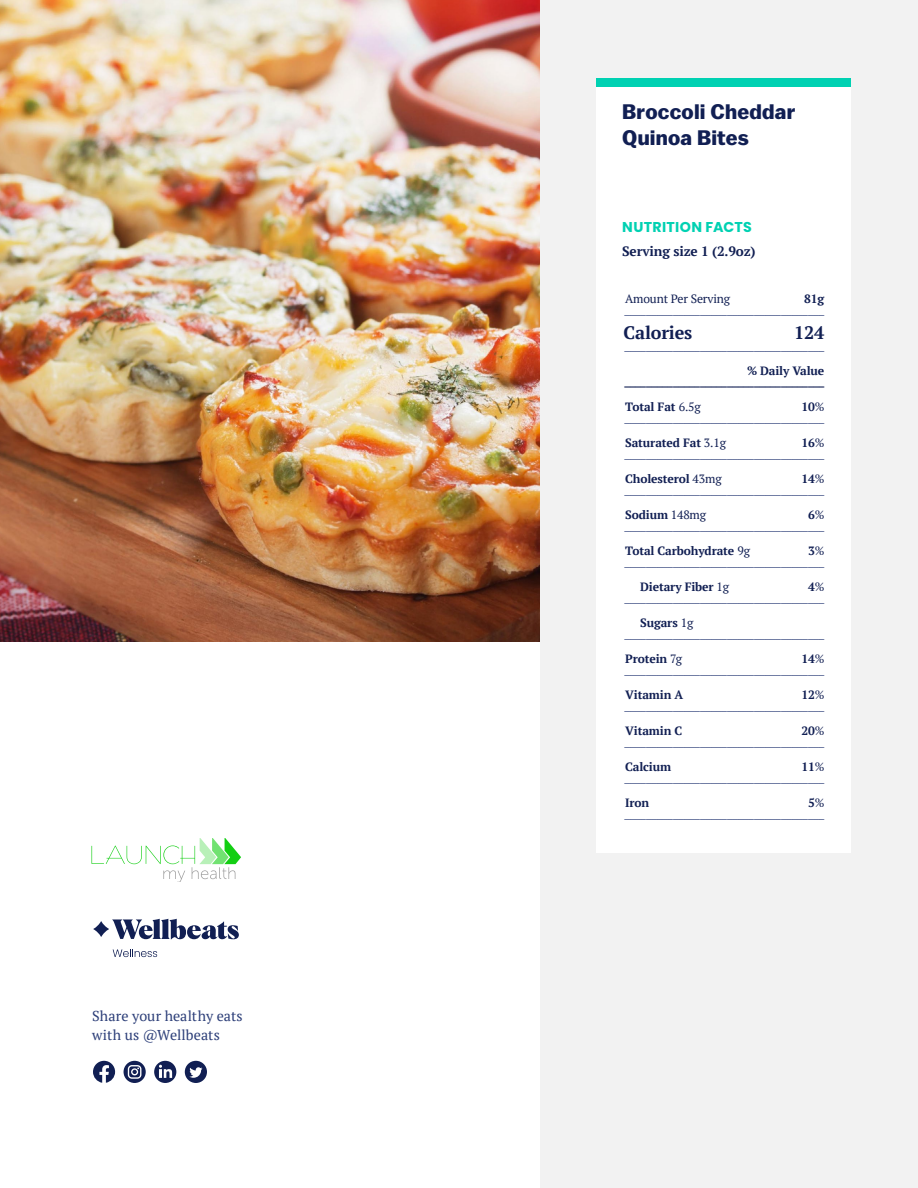
<style>
.page{position:relative;width:918px;height:1188px;background:#fff}
.page>*{position:absolute;margin:0;border:0;box-sizing:border-box;transform-origin:0 0}
.t1{font:700 21px/25.5px "Balto";letter-spacing:.01em;color:#111f53}
.t2{font:700 18px "PT Serif";letter-spacing:-.01em;color:#111f53}
.t3{font:14.25px/19.5px "PT Serif";letter-spacing:.005em;color:#2c3e78}
.t4{font:700 14.25px "Poppins";letter-spacing:.015em;color:#00d1b2}
.t5{font:13.5px "PT Serif";color:#2c3e78}
.t6{font:700 13.5px "PT Serif";letter-spacing:-.01em;color:#111f53}
.t7{font:700 12px "PT Serif";letter-spacing:-.01em;color:#111f53}
.t8{font:12px "PT Serif";letter-spacing:-.01em;color:#111f53}
.s1{font-weight:400}
</style>
<div class="page">
<svg style="left:92px;top:838px;width:149px;height:43px"></svg>
<svg style="left:93px;top:921px;width:16px;height:16px"></svg>
<svg style="left:112px;top:919px;width:127px;height:20px"></svg>
<svg style="left:113px;top:949px;width:44px;height:8px"></svg>
<svg style="left:185px;top:1061px;width:22px;height:22px"></svg>
<svg style="left:154px;top:1061px;width:22px;height:22px"></svg>
<svg style="left:93px;top:1061px;width:22px;height:22px"></svg>
<svg style="left:124px;top:1061px;width:22px;height:22px"></svg>
<div style="left:540px;top:0;width:378px;height:1188px;background:#f2f2f2"></div>
<div style="left:596px;top:86px;width:254px;height:767px;background:#fff"></div>
<div style="left:596px;top:78px;width:254px;height:8px;background:#00d1b2"></div>
<img style="left:0;top:0;width:540px;height:642px">
<p class="t3" style="left:92px;top:1006px;width:152px">Share your healthy eats with us @Wellbeats</p>
<h1 class="t1" style="left:622px;top:99px;width:175px">Broccoli Cheddar<br>Quinoa Bites</h1>
<p class="t4" style="left:622px;top:219px;width:131px">NUTRITION FACTS</p>
<p class="t6" style="left:622px;top:242px;width:135px">Serving size 1 (2.9oz)</p>
<p class="t8" style="left:625px;top:291px;width:107px">Amount Per Serving</p>
<p class="t7" style="left:804px;top:290px;width:22px">81g</p>
<p class="t5" style="left:624px;top:300px;width:201px">_____________________________________</p>
<h2 class="t2" style="left:624px;top:320px;width:70px">Calories</h2>
<h2 class="t2" style="left:794px;top:320px;width:32px">124</h2>
<p class="t5" style="left:624px;top:336px;width:201px">_____________________________________</p>
<p class="t7" style="left:747px;top:362px;width:79px">% Daily Value</p>
<p class="t6" style="left:624px;top:371px;width:201px">_____________________________________</p>
<p class="t7" style="left:625px;top:398px;width:77px">Total Fat <span class="s1">6.5g</span></p>
<p class="t7" style="left:801px;top:398px;width:25px">10<span class="s1">%</span></p>
<p class="t5" style="left:624px;top:408px;width:201px">_____________________________________</p>
<p class="t7" style="left:625px;top:434px;width:102px">Saturated Fat <span class="s1">3.1g</span></p>
<p class="t7" style="left:801px;top:434px;width:25px">16<span class="s1">%</span></p>
<p class="t5" style="left:624px;top:444px;width:201px">_____________________________________</p>
<p class="t7" style="left:625px;top:470px;width:98px">Cholesterol <span class="s1">43mg</span></p>
<p class="t7" style="left:801px;top:470px;width:25px">14<span class="s1">%</span></p>
<p class="t5" style="left:624px;top:480px;width:201px">_____________________________________</p>
<p class="t7" style="left:625px;top:506px;width:82px">Sodium <span class="s1">148mg</span></p>
<p class="t7" style="left:808px;top:506px;width:18px">6<span class="s1">%</span></p>
<p class="t5" style="left:624px;top:516px;width:201px">_____________________________________</p>
<p class="t7" style="left:625px;top:542px;width:126px">Total Carbohydrate <span class="s1">9g</span></p>
<p class="t7" style="left:808px;top:542px;width:18px">3<span class="s1">%</span></p>
<p class="t5" style="left:624px;top:552px;width:201px">_____________________________________</p>
<p class="t7" style="left:640px;top:578px;width:90px">Dietary Fiber <span class="s1">1g</span></p>
<p class="t7" style="left:808px;top:578px;width:18px">4<span class="s1">%</span></p>
<p class="t5" style="left:624px;top:588px;width:201px">_____________________________________</p>
<p class="t7" style="left:640px;top:614px;width:55px">Sugars <span class="s1">1g</span></p>
<p class="t5" style="left:624px;top:624px;width:201px">_____________________________________</p>
<p class="t7" style="left:625px;top:650px;width:58px">Protein <span class="s1">7g</span></p>
<p class="t7" style="left:801px;top:650px;width:25px">14<span class="s1">%</span></p>
<p class="t5" style="left:624px;top:660px;width:201px">_____________________________________</p>
<p class="t7" style="left:625px;top:686px;width:60px">Vitamin A</p>
<p class="t7" style="left:801px;top:686px;width:25px">12<span class="s1">%</span></p>
<p class="t5" style="left:624px;top:696px;width:201px">_____________________________________</p>
<p class="t7" style="left:625px;top:722px;width:59px">Vitamin C</p>
<p class="t7" style="left:801px;top:722px;width:25px">20<span class="s1">%</span></p>
<p class="t5" style="left:624px;top:732px;width:201px">_____________________________________</p>
<p class="t7" style="left:625px;top:758px;width:48px">Calcium</p>
<p class="t7" style="left:801px;top:758px;width:25px">11<span class="s1">%</span></p>
<p class="t5" style="left:624px;top:768px;width:201px">_____________________________________</p>
<p class="t7" style="left:625px;top:794px;width:26px">Iron</p>
<p class="t7" style="left:808px;top:794px;width:18px">5<span class="s1">%</span></p>
<p class="t5" style="left:624px;top:804px;width:201px">_____________________________________</p>
</div>
